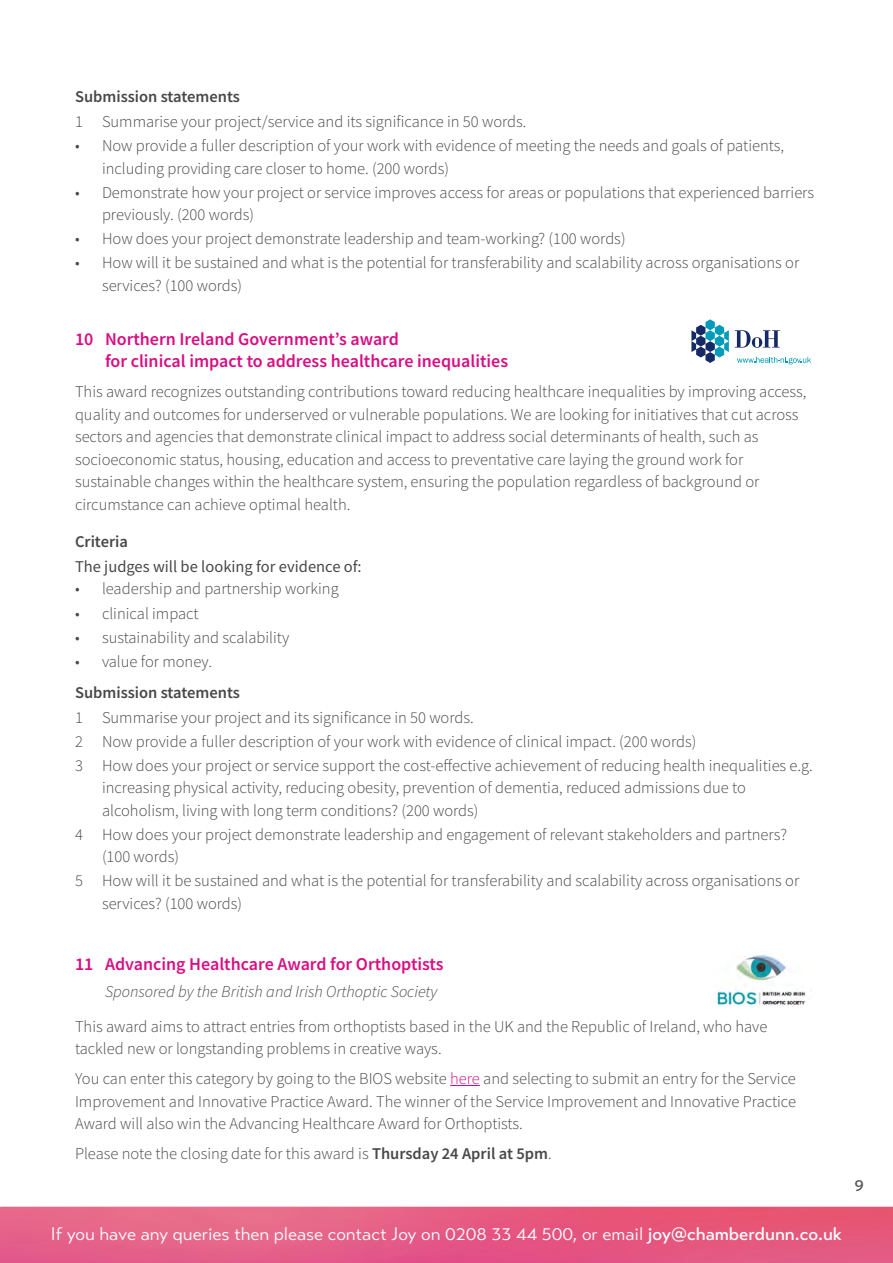
<style>
.page{position:relative;width:893px;height:1263px;background:#fff}
.page>*{position:absolute;margin:0;border:0;box-sizing:border-box;transform-origin:0 0}
.t1{font:600 18px/22.5px "Source Sans Pro";color:#d90d82}
.t2{font:18px "Transat Text Standard";color:#fff}
.t3{font:300 16.5px/22.5px "Source Sans Pro";color:#484848}
.t4{font:600 16.5px "Source Sans Pro";color:#484848}
.t5{font:italic 300 16.5px "Source Sans Pro";color:#484848}
.t6{font:16.5px "Source Sans Pro";color:#484848}
.t7{font:500 16.5px "Transat Text";color:#575756}
.s1{color:#d90d82}
.s2{font-weight:600}
.s3{font-family:"Transat Text";font-weight:500}
</style>
<div class="page">
<img style="left:0;top:1207px;width:893px;height:56px">
<hr style="left:450px;top:1085px;width:30px;height:1px;background:#d90d82">
<svg style="left:737px;top:357px;width:74px;height:7px"></svg>
<svg style="left:691px;top:319px;width:38px;height:44px"></svg>
<svg style="left:735px;top:330px;width:45px;height:18px"></svg>
<img style="left:714px;top:954px;width:92px;height:51px">
<p class="t4" style="left:75px;top:86px;width:166px">Submission statements</p>
<p class="t3" style="left:75px;top:110px;width:453px">1 Summarise your project/service and its significance in 50 words.</p>
<p class="t3" style="left:102px;top:134px;width:684px;text-indent:-27px">• Now provide a fuller description of your work with evidence of meeting the needs and goals of patients, including providing care closer to home. (200 words)</p>
<p class="t3" style="left:102px;top:181px;width:714px;text-indent:-27px">• Demonstrate how your project or service improves access for areas or populations that experienced barriers previously. (200 words)</p>
<p class="t3" style="left:75px;top:227px;width:552px">• How does your project demonstrate leadership and team-working? (100 words)</p>
<p class="t3" style="left:102px;top:251px;width:699px;text-indent:-27px">• How will it be sustained and what is the potential for transferability and scalability across organisations or services? (100 words)</p>
<p class="t1" style="left:105px;top:327px;width:405px;text-indent:-30px">10 Northern Ireland Government’s award<br>for clinical impact to address healthcare inequalities</p>
<p class="t3" style="left:75px;top:380px;width:733px">This award recognizes outstanding contributions toward reducing healthcare inequalities by improving access, quality and outcomes for underserved or vulnerable populations. We are looking for initiatives that cut across sectors and agencies that demonstrate clinical impact to address social determinants of health, such as socioeconomic status, housing, education and access to preventative care laying the ground work for sustainable changes within the healthcare system, ensuring the population regardless of background or circumstance can achieve optimal health.</p>
<p class="t4" style="left:75px;top:531px;width:55px">Criteria</p>
<p class="t6" style="left:75px;top:556px;width:288px">The judges will be looking for evidence of:</p>
<p class="t3" style="left:75px;top:578px;width:265px">• leadership and partnership working</p>
<p class="t3" style="left:75px;top:602px;width:125px">• clinical impact</p>
<p class="t3" style="left:75px;top:626px;width:216px">• sustainability and scalability</p>
<p class="t3" style="left:75px;top:650px;width:139px">• value for money.</p>
<p class="t4" style="left:75px;top:682px;width:166px">Submission statements</p>
<p class="t3" style="left:75px;top:705px;width:739px;line-height:24px">1 Summarise your project and its significance in 50 words.<br>2 Now provide a fuller description of your work with evidence of clinical impact. (200 words)<br>3 How does your project or service support the cost-effective achievement of reducing health inequalities e.g.</p>
<p class="t3" style="left:102px;top:776px;width:645px">increasing physical activity, reducing obesity, prevention of dementia, reduced admissions due to alcoholism, living with long term conditions? (200 words)</p>
<p class="t3" style="left:102px;top:823px;width:686px;text-indent:-27px">4 How does your project demonstrate leadership and engagement of relevant stakeholders and partners? (100 words)</p>
<p class="t3" style="left:102px;top:870px;width:699px;text-indent:-27px">5 How will it be sustained and what is the potential for transferability and scalability across organisations or services? (100 words)</p>
<p class="t1" style="left:75px;top:953px;width:370px">11 Advancing Healthcare Award for Orthoptists</p>
<p class="t5" style="left:105px;top:981px;width:334px">Sponsored by the British and Irish Orthoptic Society</p>
<p class="t3" style="left:75px;top:1015px;width:694px">This award aims to attract entries from orthoptists based in the UK and the Republic of Ireland, who have tackled new or longstanding problems in creative ways.</p>
<p class="t3" style="left:75px;top:1067px;width:722px;text-align:justify">You can enter this category by going to the BIOS website <span class="s1">here</span> and selecting to submit an entry for the Service Improvement and Innovative Practice Award. The winner of the Service Improvement and Innovative Practice Award will also win the Advancing Healthcare Award for Orthoptists.</p>
<p class="t3" style="left:75px;top:1142px;width:478px">Please note the closing date for this award is <span class="s2">Thursday 24 April at 5pm</span>.</p>
<p class="t7" style="left:854px;top:1175px;width:11px">9</p>
<p class="t2" style="left:51px;top:1223px;width:793px">If you have any queries then please contact Joy on 0208 33 44 500, or email <span class="s3">joy@chamberdunn.co.uk</span></p>
</div>
